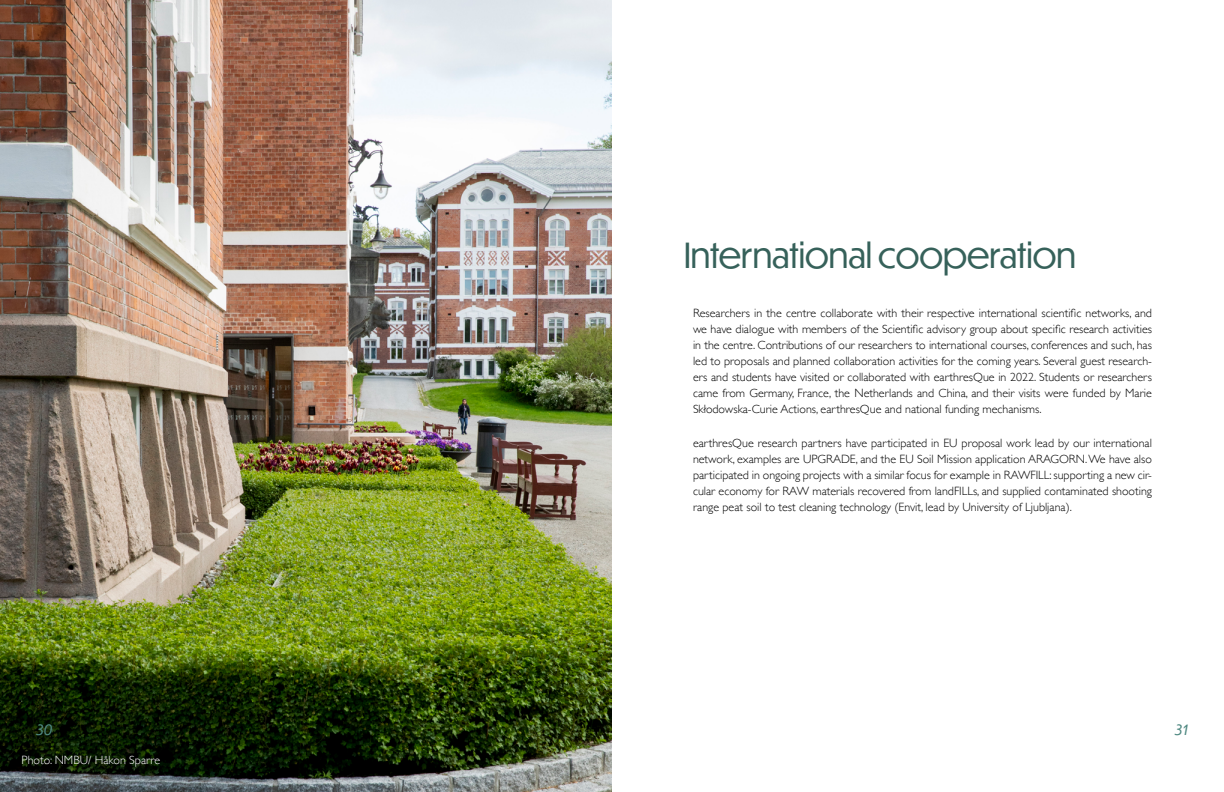
<style>
.page{position:relative;width:1224px;height:792px;background:#fff}
.page>*{position:absolute;margin:0;border:0;box-sizing:border-box;transform-origin:0 0}
.t1{font:34px "Dunbar Tall";color:#36615a}
.t2{font:italic 14px "Dunbar Text";color:#4f8881}
.t3{font:300 12px/16px "Gill Sans";color:#000;text-align:justify}
.t4{font:300 12px "Gill Sans";color:#fff}
</style>
<div class="page">
<img style="left:0;top:0;width:612px;height:792px">
<h1 class="t1" style="left:684px;top:231px;width:393px">International cooperation</h1>
<p class="t3" style="left:693px;top:304px;width:461px">Researchers in the centre collaborate with their respective international scientific networks, and we have dialogue with members of the Scientific advisory group about specific research activities in the centre. Contributions of our researchers to international courses, conferences and such, has led to proposals and planned collaboration activities for the coming years. Several guest research&shy;ers and students have visited or collaborated with earthresQue in 2022. Students or researchers came from Germany, France, the Netherlands and China, and their visits were funded by Marie Skłodowska-Curie Actions, earthresQue and national funding mechanisms.</p>
<p class="t3" style="left:693px;top:434px;width:461px">earthresQue research partners have participated in EU proposal work lead by our international network, examples are UPGRADE, and the EU Soil Mission application ARAGORN. We have also participated in ongoing projects with a similar focus for example in RAWFILL: supporting a new cir&shy;cular economy for RAW materials recovered from landFILLs, and supplied contaminated shooting range peat soil to test cleaning technology (Envit, lead by University of Ljubljana).</p>
<p class="t2" style="left:36px;top:720px;width:18px">30</p>
<p class="t2" style="left:1175px;top:720px;width:15px">31</p>
<p class="t4" style="left:22px;top:751px;width:140px">Photo: NMBU/ Håkon Sparre</p>
</div>
